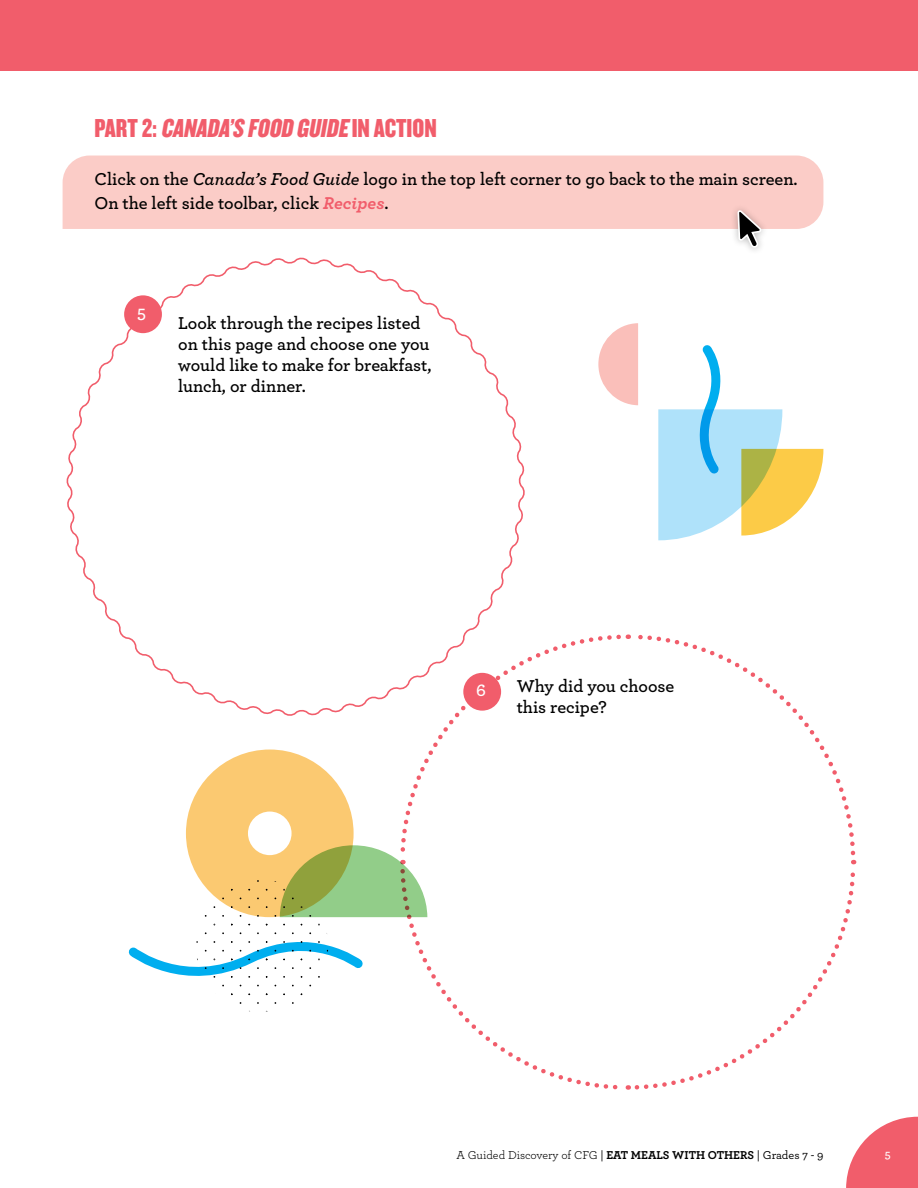
<style>
.page{position:relative;width:918px;height:1188px;background:#fff}
.page>*{position:absolute;margin:0;border:0;box-sizing:border-box;transform-origin:0 0}
.t1{font:italic 27px "Knockout HTF69 Full Liteweight";color:#f15d6b}
.t2{font:600 18px/21px "Archer";color:#000}
.t3{font:600 18px "Archer";color:#fff}
.t4{font:12px "Archer";color:#000}
.t5{font:600 12px "Archer";color:#fff}
.s1{font-style:normal}
.s2{font-style:italic}
.s3{font-weight:700;font-style:italic;color:#f15d6b}
.s4{font-weight:500}
.s5{font-weight:700}
</style>
<div class="page">
<svg style="left:634px;top:862px;width:223px;height:228px"></svg>
<svg style="left:629px;top:634px;width:227px;height:222px"></svg>
<svg style="left:427px;top:634px;width:194px;height:129px"></svg>
<svg style="left:398px;top:912px;width:230px;height:178px"></svg>
<div style="left:63px;top:156px;width:760px;height:73px;background:#fbccc7"></div>
<div style="left:730px;top:203px;width:39px;height:52px;background:#000;opacity:.28"></div>
<svg style="left:736px;top:155px;width:27px;height:94px;background:#d8b8b4"></svg>
<svg style="left:66px;top:257px;width:461px;height:461px"></svg>
<div style="left:124px;top:295px;width:38px;height:38px;background:#f15d6b;border-radius:50%"></div>
<div style="left:463px;top:673px;width:38px;height:38px;background:#f15d6b;border-radius:50%"></div>
<div style="left:0;top:0;width:918px;height:71px;background:#f15d6b"></div>
<svg style="left:598px;top:323px;width:40px;height:82px"></svg>
<svg style="left:186px;top:750px;width:241px;height:167px"></svg>
<svg style="left:128px;top:924px;width:235px;height:80px"></svg>
<svg style="left:658px;top:345px;width:165px;height:195px"></svg>
<svg style="left:846px;top:1117px;width:72px;height:71px"></svg>
<h1 class="t1" style="left:94px;top:114px;width:344px"><span class="s1">P A R T 2 :</span> CANADA’S FOOD GUIDE <span class="s1">I N A C T I O N</span></h1>
<p class="t2" style="left:94px;top:166px;width:705px;line-height:24px">Click on the <span class="s2">Canada’s Food Guide</span> logo in the top left corner to go back to the main screen.<br>On the left side toolbar, click <span class="s3">Recipes</span>.</p>
<p class="t3" style="left:137px;top:299px;width:10px">5</p>
<p class="t2" style="left:178px;top:311px;width:255px">Look through the recipes listed on this page and choose one you would like to make for breakfast, lunch, or dinner.</p>
<p class="t3" style="left:476px;top:676px;width:11px">6</p>
<p class="t2" style="left:517px;top:674px;width:159px">Why did you choose this recipe?</p>
<p class="t4" style="left:456px;top:1146px;width:369px">A Guided Discovery of CFG <span class="s4">|</span> <span class="s5">EAT MEALS WITH OTHERS</span> <span class="s4">| Grades 7 - 9</span></p>
<p class="t5" style="left:885px;top:1145px;width:7px">5</p>
</div>
